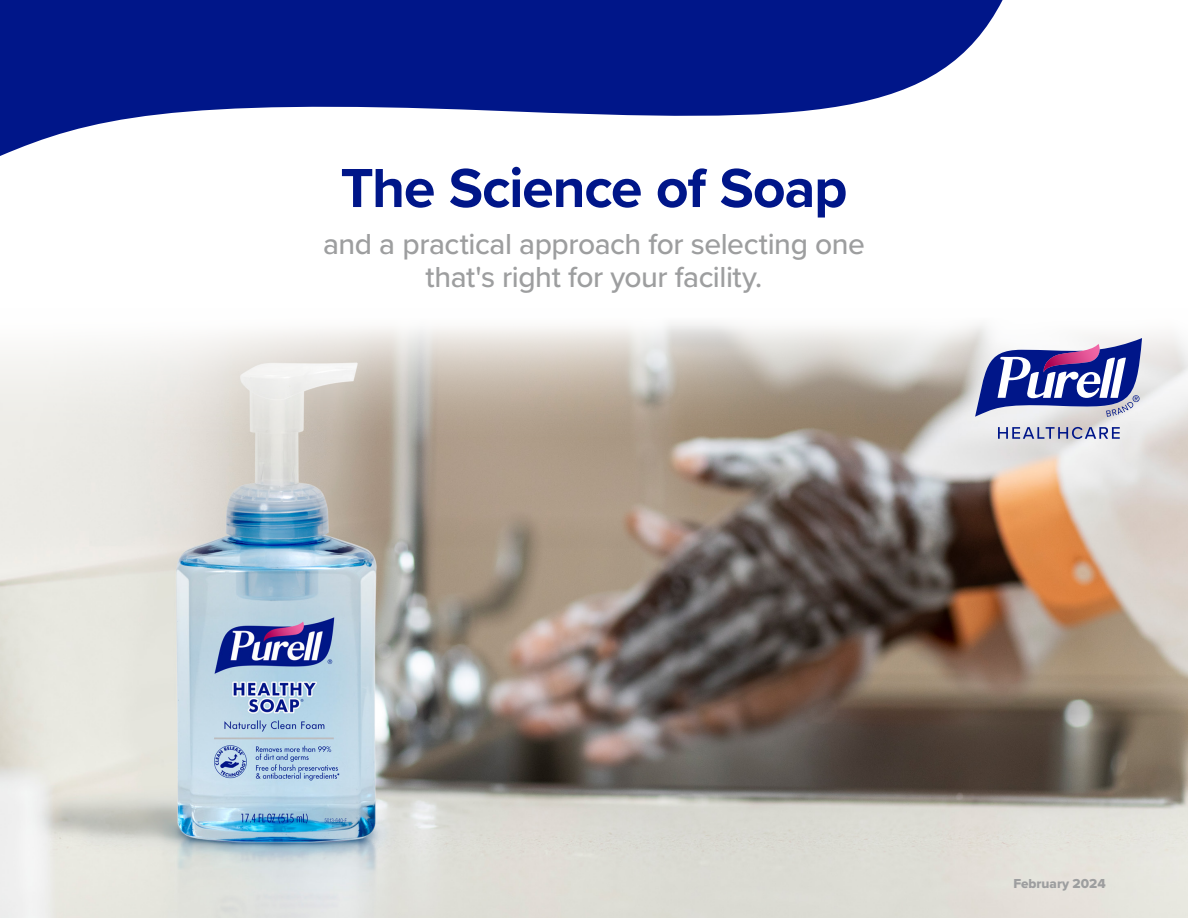
<style>
.page{position:relative;width:1188px;height:918px;background:#fff}
.page>*{position:absolute;margin:0;border:0;box-sizing:border-box;transform-origin:0 0}
.t1{font:700 57px "Proxima Nova";letter-spacing:-.02em;color:#001689}
.t2{font:500 30px/33px "Proxima Nova";letter-spacing:-.015em;color:#9d9e9f;text-align:center}
.t3{font:13.5px "Proxima Nova Extrabld";color:#9d9e9f}
</style>
<div class="page">
<img style="left:0;top:323px;width:1188px;height:595px">
<svg style="left:998px;top:427px;width:122px;height:12px"></svg>
<svg style="left:975px;top:338px;width:167px;height:79px"></svg>
<svg style="left:0;top:0;width:1003px;height:156px;fill:#001689"></svg>
<h1 class="t1" style="left:341px;top:146px;width:508px">The Science of Soap</h1>
<p class="t2" style="left:323px;top:226px;width:543px">and a practical approach for selecting one that's right for your facility.</p>
<p class="t3" style="left:1013px;top:874px;width:94px">February 2024</p>
</div>
